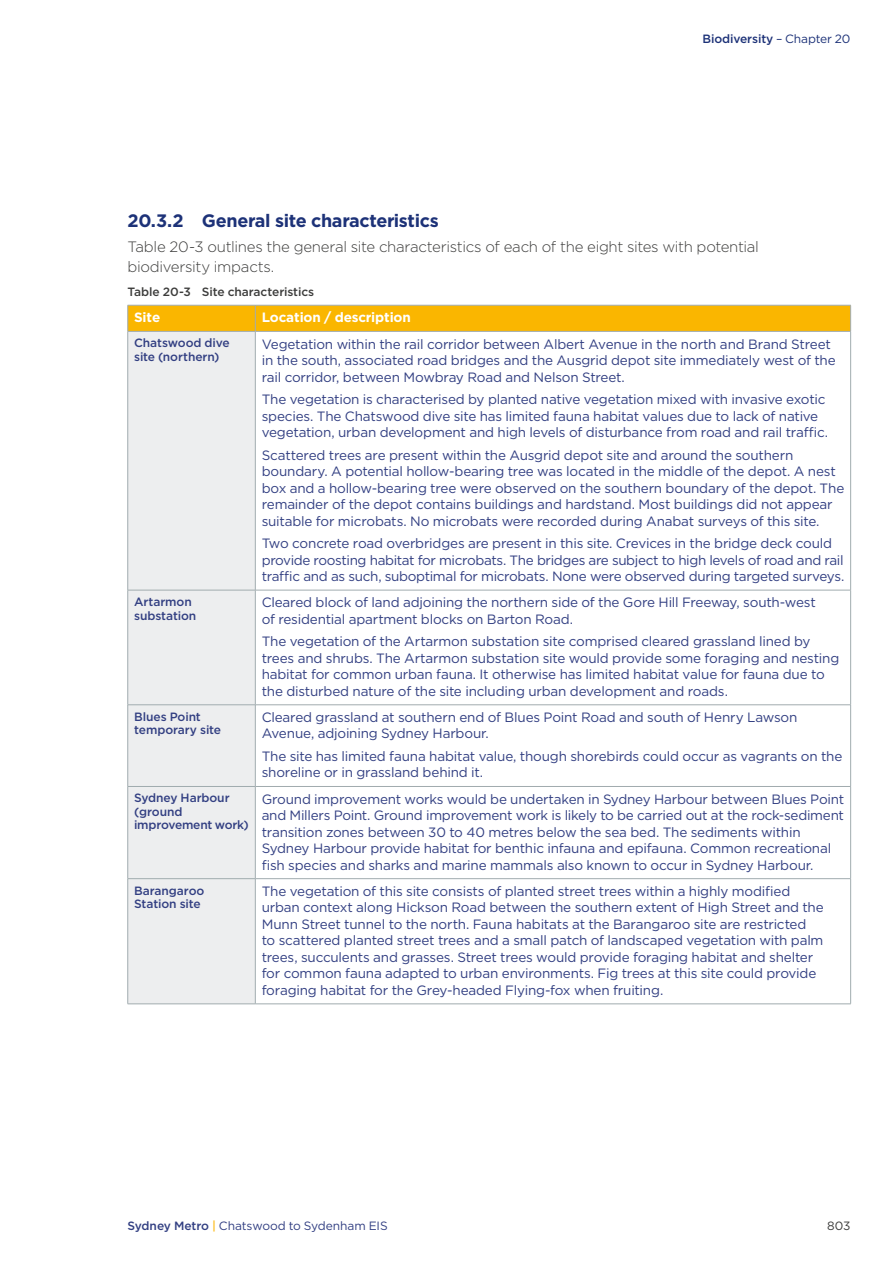
<style>
.page{position:relative;width:893px;height:1263px;background:#fff}
.page>*{position:absolute;margin:0;border:0;box-sizing:border-box;transform-origin:0 0}
.Heading_2{font:700 18px "Gotham";letter-spacing:-.02em;color:#1d3278}
.Text{font:300 15px/20.2px "Gotham";letter-spacing:-.02em;color:#3c3c3b}
.Table_text{font:13.5px/16.5px "Gotham";letter-spacing:-.015em;color:#323f82}
.Table_head{font:700 13.5px "Gotham";letter-spacing:-.01em;color:#fff}
.Table_subhead{font:500 12px/13.5px "Gotham";letter-spacing:-.01em;color:#323f82}
.t1{font:12px "Gotham";letter-spacing:-.005em;color:#323f82}
.Figure___caption_hea{font:500 12px "Gotham";letter-spacing:-.01em;color:#3c3c3b}
.t2{font:500 12px "Gotham";letter-spacing:-.01em;color:#1d3278}
.t3{font:12px "Gotham";color:#3c3c3b}
.s1{font-weight:400}
.s2{font-weight:500}
.s3{font-weight:500;color:#fcbd20}
</style>
<div class="page">
<div style="left:128px;top:332px;width:127px;height:671px;background:#edeeef"></div>
<svg style="left:256px;top:589px;width:594px;height:291px"></svg>
<hr style="left:128px;top:878px;width:127px;height:1px;background:#a1acaf">
<hr style="left:255px;top:878px;width:596px;height:1px;background:#a1acaf">
<hr style="left:128px;top:1003px;width:127px;height:1px;background:#a1acaf">
<hr style="left:255px;top:1003px;width:596px;height:1px;background:#a1acaf">
<hr style="left:850px;top:787px;width:1px;height:91px;background:#a1acaf">
<hr style="left:850px;top:879px;width:1px;height:125px;background:#a1acaf">
<hr style="left:127px;top:787px;width:1px;height:91px;background:#a1acaf">
<hr style="left:255px;top:787px;width:1px;height:91px;background:#a1acaf">
<hr style="left:127px;top:879px;width:1px;height:125px;background:#a1acaf">
<hr style="left:255px;top:879px;width:1px;height:125px;background:#a1acaf">
<svg style="left:127px;top:305px;width:724px;height:26px;background:#f6b507"></svg>
<hr style="left:128px;top:331px;width:127px;height:1px;background:#a1acaf">
<hr style="left:255px;top:331px;width:596px;height:1px;background:#a1acaf">
<hr style="left:127px;top:332px;width:1px;height:258px;background:#a1acaf">
<hr style="left:255px;top:332px;width:1px;height:258px;background:#a1acaf">
<hr style="left:850px;top:332px;width:1px;height:258px;background:#a1acaf">
<hr style="left:128px;top:590px;width:127px;height:1px;background:#a1acaf">
<hr style="left:127px;top:590px;width:1px;height:115px;background:#a1acaf">
<hr style="left:255px;top:590px;width:596px;height:1px;background:#a1acaf">
<hr style="left:255px;top:590px;width:1px;height:115px;background:#a1acaf">
<hr style="left:850px;top:590px;width:1px;height:115px;background:#a1acaf">
<hr style="left:128px;top:704px;width:127px;height:1px;background:#a1acaf">
<hr style="left:127px;top:705px;width:1px;height:81px;background:#a1acaf">
<hr style="left:128px;top:786px;width:127px;height:1px;background:#a1acaf">
<hr style="left:255px;top:704px;width:596px;height:1px;background:#a1acaf">
<hr style="left:255px;top:705px;width:1px;height:81px;background:#a1acaf">
<hr style="left:850px;top:705px;width:1px;height:81px;background:#a1acaf">
<hr style="left:255px;top:786px;width:596px;height:1px;background:#a1acaf">
<p class="t2" style="left:702px;top:31px;width:150px">Biodiversity <span class="s1">– Chapter 20</span></p>
<h3 class="Heading_2" style="left:128px;top:209px;width:313px">20.3.2 General site characteristics</h3>
<p class="Text" style="left:128px;top:236px;width:633px">Table 20-3 outlines the general site characteristics of each of the eight sites with potential biodiversity impacts.</p>
<p class="Figure___caption_hea" style="left:128px;top:284px;width:188px">Table 20-3 Site characteristics</p>
<p class="Table_head" style="left:134px;top:309px;width:28px">Site</p>
<p class="Table_head" style="left:262px;top:309px;width:151px">Location / description</p>
<p class="Table_subhead" style="left:134px;top:336px;width:97px">Chatswood dive site (northern)</p>
<p class="Table_text" style="left:262px;top:335px;width:576px">Vegetation within the rail corridor between Albert Avenue in the north and Brand Street in the south, associated road bridges and the Ausgrid depot site immediately west of the rail corridor, between Mowbray Road and Nelson Street.</p>
<p class="Table_text" style="left:262px;top:391px;width:568px">The vegetation is characterised by planted native vegetation mixed with invasive exotic species. The Chatswood dive site has limited fauna habitat values due to lack of native vegetation, urban development and high levels of disturbance from road and rail traffic.</p>
<p class="Table_text" style="left:262px;top:446px;width:584px">Scattered trees are present within the Ausgrid depot site and around the southern boundary. A potential hollow-bearing tree was located in the middle of the depot. A nest box and a hollow-bearing tree were observed on the southern boundary of the depot. The remainder of the depot contains buildings and hardstand. Most buildings did not appear suitable for microbats. No microbats were recorded during Anabat surveys of this site.</p>
<p class="Table_text" style="left:262px;top:535px;width:584px">Two concrete road overbridges are present in this site. Crevices in the bridge deck could provide roosting habitat for microbats. The bridges are subject to high levels of road and rail traffic and as such, suboptimal for microbats. None were observed during targeted surveys.</p>
<p class="Table_subhead" style="left:134px;top:595px;width:64px">Artarmon substation</p>
<p class="Table_text" style="left:262px;top:594px;width:556px">Cleared block of land adjoining the northern side of the Gore Hill Freeway, south-west of residential apartment blocks on Barton Road.</p>
<p class="Table_text" style="left:262px;top:633px;width:579px">The vegetation of the Artarmon substation site comprised cleared grassland lined by trees and shrubs. The Artarmon substation site would provide some foraging and nesting habitat for common urban fauna. It otherwise has limited habitat value for fauna due to the disturbed nature of the site including urban development and roads.</p>
<p class="Table_subhead" style="left:134px;top:710px;width:89px">Blues Point temporary site</p>
<p class="Table_text" style="left:262px;top:709px;width:537px">Cleared grassland at southern end of Blues Point Road and south of Henry Lawson<br>Avenue, adjoining Sydney Harbour.</p>
<p class="Table_text" style="left:262px;top:748px;width:582px">The site has limited fauna habitat value, though shorebirds could occur as vagrants on the shoreline or in grassland behind it.</p>
<p class="Table_subhead" style="left:134px;top:791px;width:116px">Sydney Harbour (ground improvement work)</p>
<p class="Table_text" style="left:262px;top:790px;width:584px">Ground improvement works would be undertaken in Sydney Harbour between Blues Point and Millers Point. Ground improvement work is likely to be carried out at the rock-sediment transition zones between 30 to 40 metres below the sea bed. The sediments within Sydney Harbour provide habitat for benthic infauna and epifauna. Common recreational fish species and sharks and marine mammals also known to occur in Sydney Harbour.</p>
<p class="Table_subhead" style="left:134px;top:883px;width:72px">Barangaroo<br>Station site</p>
<p class="Table_text" style="left:262px;top:882px;width:564px">The vegetation of this site consists of planted street trees within a highly modified urban context along Hickson Road between the southern extent of High Street and the Munn Street tunnel to the north. Fauna habitats at the Barangaroo site are restricted<br>to scattered planted street trees and a small patch of landscaped vegetation with palm trees, succulents and grasses. Street trees would provide foraging habitat and shelter for common fauna adapted to urban environments. Fig trees at this site could provide foraging habitat for the Grey-headed Flying-fox when fruiting.</p>
<p class="t1" style="left:128px;top:1218px;width:262px"><span class="s2">Sydney Metro</span> <span class="s3">|</span> Chatswood to Sydenham EIS</p>
<p class="t3" style="left:827px;top:1218px;width:25px">803</p>
</div>
